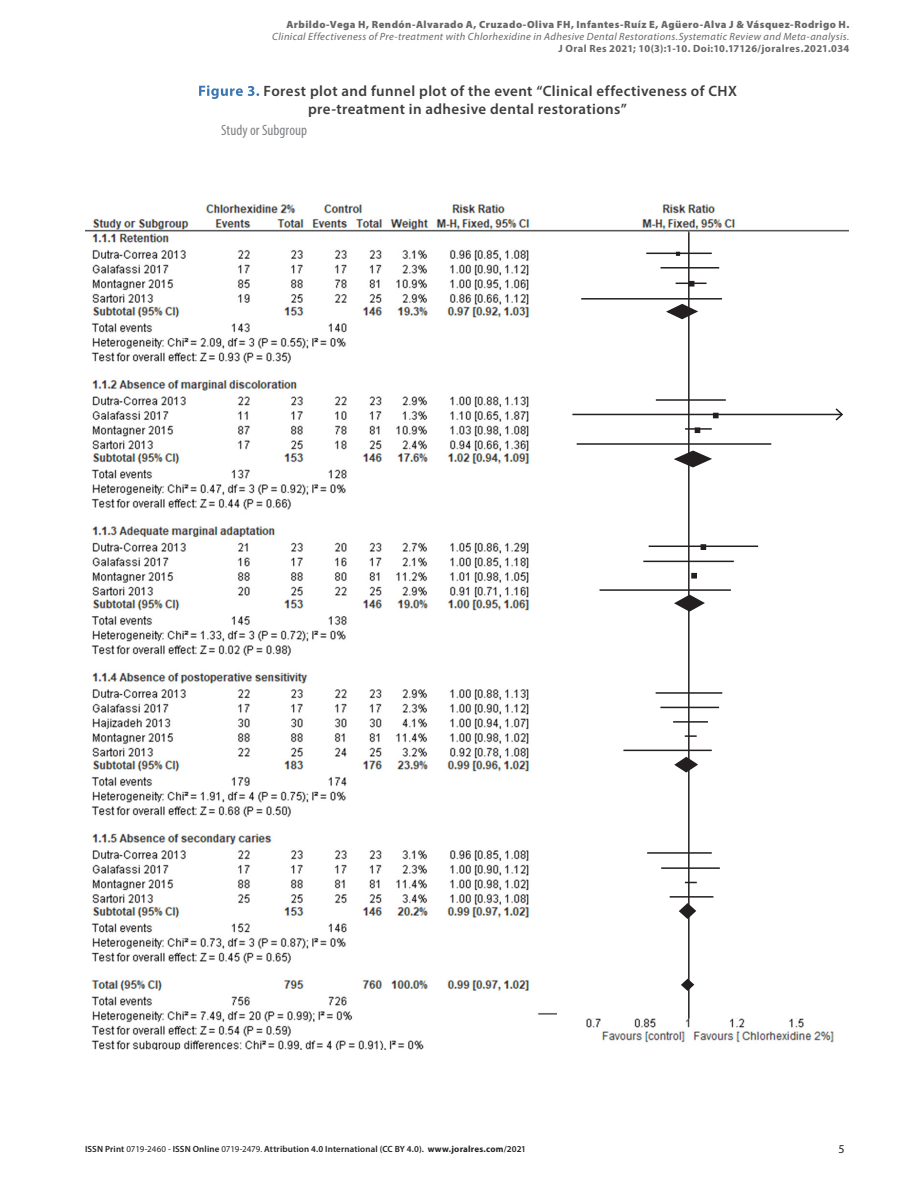
<style>
.page{position:relative;width:918px;height:1188px;background:#fff}
.page>*{position:absolute;margin:0;border:0;box-sizing:border-box;transform-origin:0 0}
.t1{font:600 15px "Myriad Pro";letter-spacing:.025em;color:#3e3e3f}
.t2{font:condensed 15px "Myriad Pro";letter-spacing:.005em;color:#808285}
.bajada_te_informacio{font:12px "Myriad Pro";color:#231f20}
.t3{font:italic 10.5px "Myriad Pro";letter-spacing:.035em;color:#67676a}
.t4{font:900 10.5px "Myriad Pro";letter-spacing:.045em;color:#67676a}
.t5{font:700 10.5px "Myriad Pro";letter-spacing:.035em;color:#67676a}
.t6{font:600 9px "Myriad Pro";letter-spacing:.02em;color:#231f20}
.s1{font-weight:700;color:#fff}
.s2{font-weight:400}
.s3{font-weight:700}
</style>
<div class="page">
<img style="left:85px;top:204px;width:764px;height:845px">
<div style="left:558px;top:233px;width:291px;height:785px;background:#fff"></div>
<hr style="left:688px;top:232px;width:2px;height:787px;background:#231f20">
<hr style="left:647px;top:852px;width:65px;height:2px;background:#231f20">
<hr style="left:623px;top:750px;width:89px;height:1px;background:#231f20">
<hr style="left:600px;top:589px;width:131px;height:2px;background:#231f20">
<hr style="left:643px;top:561px;width:91px;height:1px;background:#231f20">
<hr style="left:649px;top:546px;width:109px;height:1px;background:#231f20">
<hr style="left:577px;top:443px;width:194px;height:2px;background:#231f20">
<hr style="left:656px;top:399px;width:70px;height:2px;background:#231f20">
<hr style="left:646px;top:253px;width:66px;height:1px;background:#231f20">
<hr style="left:661px;top:267px;width:58px;height:2px;background:#231f20">
<hr style="left:676px;top:283px;width:31px;height:1px;background:#231f20">
<hr style="left:581px;top:298px;width:141px;height:2px;background:#231f20">
<hr style="left:685px;top:428px;width:27px;height:2px;background:#231f20">
<hr style="left:572px;top:414px;width:270px;height:1px;background:#231f20">
<svg style="left:834px;top:408px;width:9px;height:13px"></svg>
<hr style="left:656px;top:692px;width:66px;height:2px;background:#231f20">
<hr style="left:660px;top:707px;width:59px;height:1px;background:#231f20">
<hr style="left:673px;top:721px;width:35px;height:2px;background:#231f20">
<svg style="left:685px;top:735px;width:12px;height:2px"></svg>
<hr style="left:661px;top:867px;width:59px;height:2px;background:#231f20">
<hr style="left:670px;top:896px;width:43px;height:2px;background:#231f20">
<svg style="left:666px;top:303px;width:32px;height:17px"></svg>
<svg style="left:674px;top:450px;width:38px;height:18px"></svg>
<svg style="left:674px;top:594px;width:31px;height:19px"></svg>
<svg style="left:674px;top:756px;width:24px;height:17px"></svg>
<svg style="left:679px;top:902px;width:18px;height:18px"></svg>
<svg style="left:681px;top:978px;width:14px;height:14px"></svg>
<svg style="left:676px;top:252px;width:4px;height:4px"></svg>
<svg style="left:689px;top:281px;width:5px;height:6px"></svg>
<svg style="left:713px;top:413px;width:6px;height:5px"></svg>
<svg style="left:695px;top:427px;width:5px;height:6px"></svg>
<svg style="left:701px;top:544px;width:5px;height:6px"></svg>
<svg style="left:691px;top:573px;width:6px;height:6px"></svg>
<p class="t4" style="left:286px;top:18px;width:565px">Arbildo-Vega H, Rendón-Alvarado A, Cruzado-Oliva FH, Infantes-Ruíz E, Agüero-Alva J &amp; Vásquez-Rodrigo H.</p>
<p class="t3" style="left:272px;top:30px;width:579px">Clinical Effectiveness of Pre-treatment with Chlorhexidine in Adhesive Dental Restorations.Systematic Review and Meta-analysis.</p>
<p class="t5" style="left:559px;top:42px;width:292px">J Oral Res 2021; 10(3):1-10. Doi:10.17126/joralres.2021.034</p>
<p class="t1" style="left:198px;top:81px;width:540px"><span class="s1">Figure 3.</span> Forest plot and funnel plot of the event “Clinical effectiveness of CHX</p>
<p class="t1" style="left:308px;top:99px;width:320px">pre-treatment in adhesive dental restorations”</p>
<p class="t2" style="left:221px;top:121px;width:87px">Study or Subgroup</p>
<p class="t6" style="left:85px;top:1143px;width:443px">ISSN Print <span class="s2">0719-2460 -</span> ISSN Online <span class="s2">0719-2479.</span> Attribution 4.0 International (CC BY 4.0). <span class="s3">www.joralres.com</span>/2021</p>
<p class="bajada_te_informacio" style="left:838px;top:1142px;width:8px">5</p>
</div>
